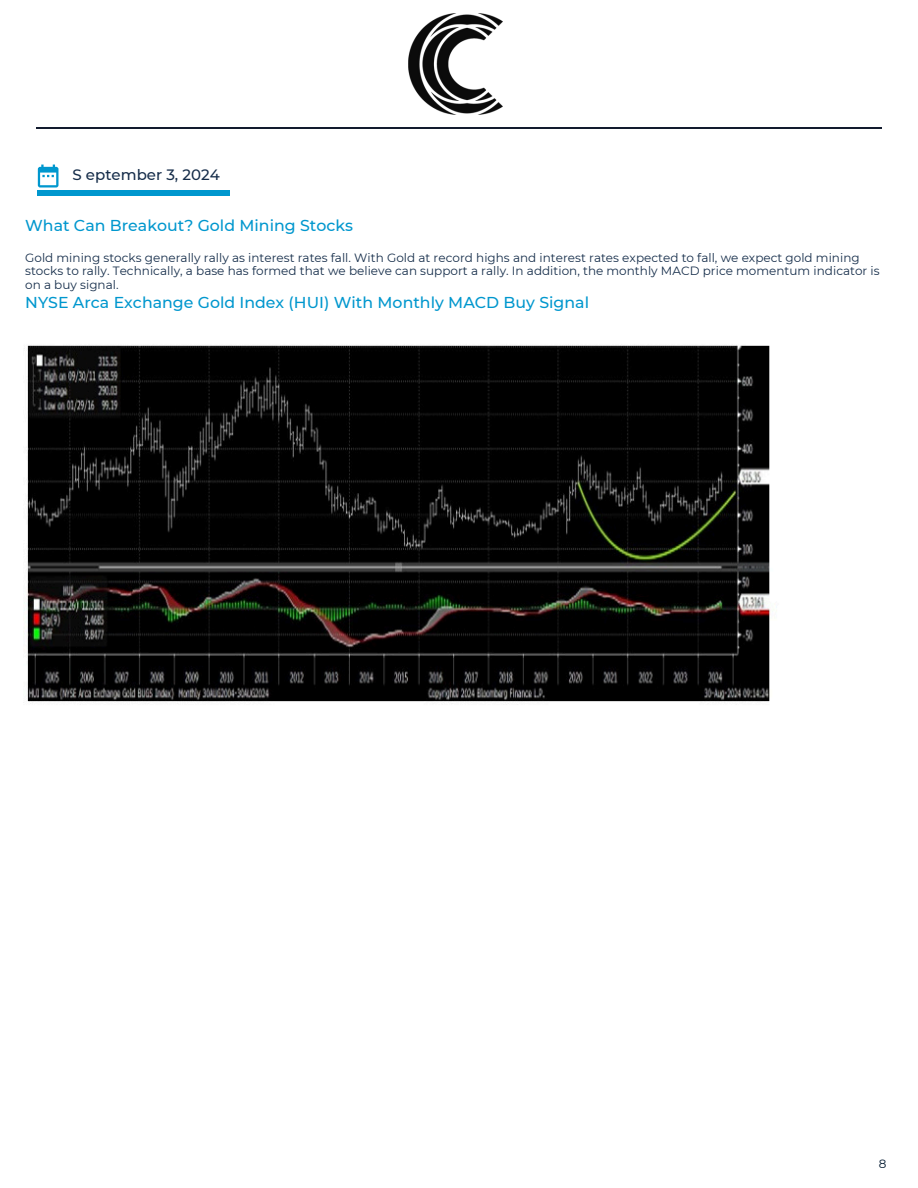
<style>
.page{position:relative;width:918px;height:1188px;background:#fff}
.page>*{position:absolute;margin:0;border:0;box-sizing:border-box;transform-origin:0 0}
.t1{font:500 15.75px "Montserrat";color:#0097ce}
.t2{font:500 15px "Montserrat";color:#162d4a}
.t3{font:12px/13.5px "Montserrat";color:#152d4a}
.t4{font:12px "Montserrat";color:#00182f}
</style>
<div class="page">
<svg style="left:38px;top:165px;width:21px;height:23px"></svg>
<hr style="left:38px;top:191px;width:192px;height:4px;background:#0097ce">
<hr style="left:36px;top:127px;width:846px;height:2px;background:#121b2e">
<img style="left:24px;top:345px;width:746px;height:357px">
<img style="left:409px;top:13px;width:93px;height:102px">
<p class="t2" style="left:72px;top:166px;width:149px">S eptember 3, 2024</p>
<p class="t1" style="left:25px;top:216px;width:329px">What Can Breakout? Gold Mining Stocks</p>
<h1 class="t3" style="left:25px;top:251px;width:856px">Gold mining stocks generally rally as interest rates fall. With Gold at record highs and interest rates expected to fall, we expect gold mining stocks to rally. Technically, a base has formed that we believe can support a rally. In addition, the monthly MACD price momentum indicator is on a buy signal.</h1>
<p class="t1" style="left:25px;top:293px;width:565px">NYSE Arca Exchange Gold Index (HUI) With Monthly MACD Buy Signal</p>
<h1 class="t4" style="left:879px;top:1157px;width:9px">8</h1>
</div>
